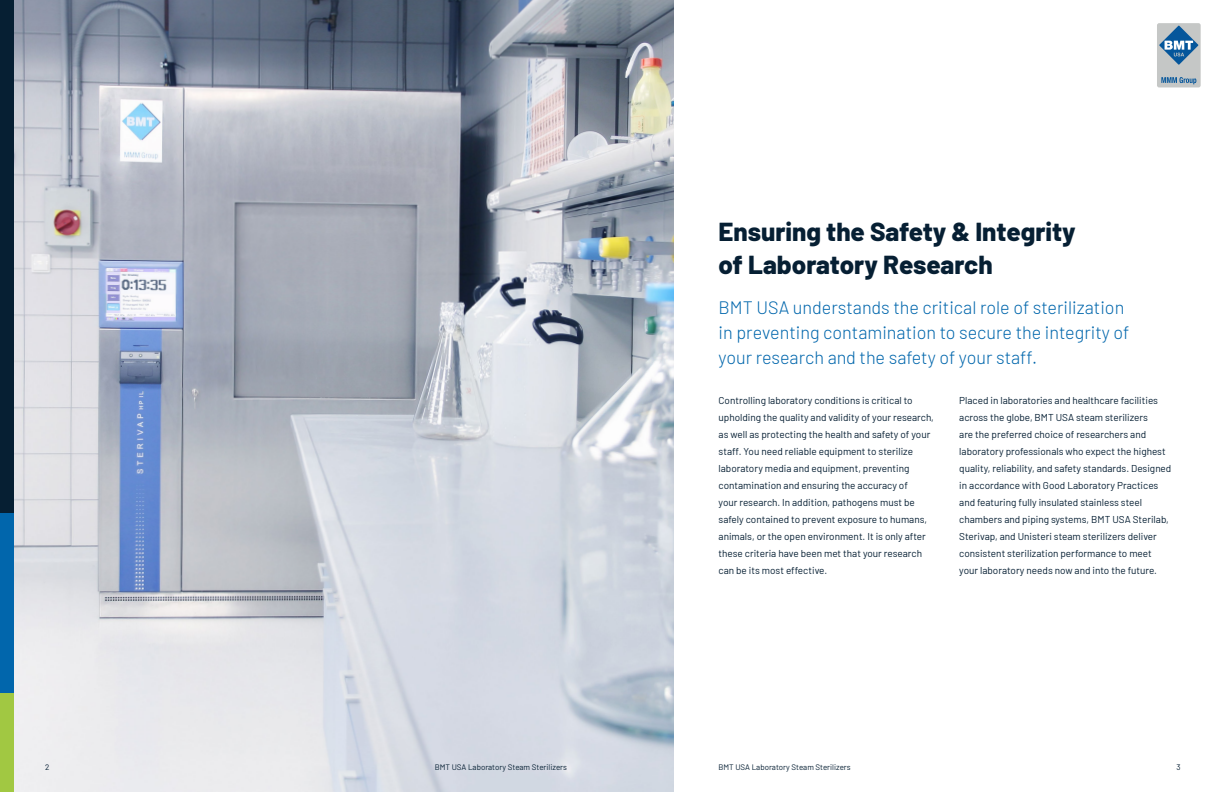
<style>
.page{position:relative;width:1224px;height:792px;background:#fff}
.page>*{position:absolute;margin:0;border:0;box-sizing:border-box;transform-origin:0 0}
.t1{font:800 26px "Barlow";color:#061f33}
.t2{font:300 18px "Barlow";color:#0166ac}
.t3{font:10px/17px "Barlow";color:#061f33}
.t4{font:8px "Barlow";color:#061f33}
</style>
<div class="page">
<div style="left:1157px;top:23px;width:44px;height:64px;background:#c5c7c6;border-radius:2px"></div>
<svg style="left:1161px;top:77px;width:35px;height:7px"></svg>
<svg style="left:1159px;top:26px;width:39px;height:39px"></svg>
<img style="left:14px;top:0;width:660px;height:792px">
<div style="left:0;top:0;width:14px;height:657px;background:#061f33"></div>
<div style="left:0;top:657px;width:14px;height:135px;background:#a1c842"></div>
<div style="left:0;top:513px;width:14px;height:180px;background:#0166ac"></div>
<p class="t1" style="left:719px;top:212px;width:359px">Ensuring the Safety &amp; Integrity</p>
<p class="t1" style="left:719px;top:245px;width:276px">of Laboratory Research</p>
<p class="t2" style="left:719px;top:295px;width:407px">BMT USA understands the critical role of sterilization</p>
<p class="t2" style="left:719px;top:320px;width:412px">in preventing contamination to secure the integrity of</p>
<p class="t2" style="left:719px;top:345px;width:320px">your research and the safety of your staff.</p>
<p class="t3" style="left:719px;top:391px;width:217px">Controlling laboratory conditions is critical to upholding the quality and validity of your research, as well as protecting the health and safety of your staff. You need reliable equipment to sterilize laboratory media and equipment, preventing contamination and ensuring the accuracy of<br>your research. In addition, pathogens must be safely contained to prevent exposure to humans, animals, or the open environment. It is only after these criteria have been met that your research can be its most effective.</p>
<p class="t3" style="left:959px;top:391px;width:214px">Placed in laboratories and healthcare facilities across the globe, BMT USA steam sterilizers<br>are the preferred choice of researchers and laboratory professionals who expect the highest quality, reliability, and safety standards. Designed in accordance with Good Laboratory Practices and featuring fully insulated stainless steel chambers and piping systems, BMT USA Sterilab, Sterivap, and Unisteri steam sterilizers deliver consistent sterilization performance to meet</p>
<p class="t3" style="left:959px;top:561px;width:199px">your laboratory needs now and into the future.</p>
<p class="t4" style="left:45px;top:761px;width:6px">2</p>
<p class="t4" style="left:435px;top:761px;width:134px">BMT USA Laboratory Steam Sterilizers</p>
<p class="t4" style="left:719px;top:761px;width:134px">BMT USA Laboratory Steam Sterilizers</p>
<p class="t4" style="left:1176px;top:761px;width:6px">3</p>
</div>
